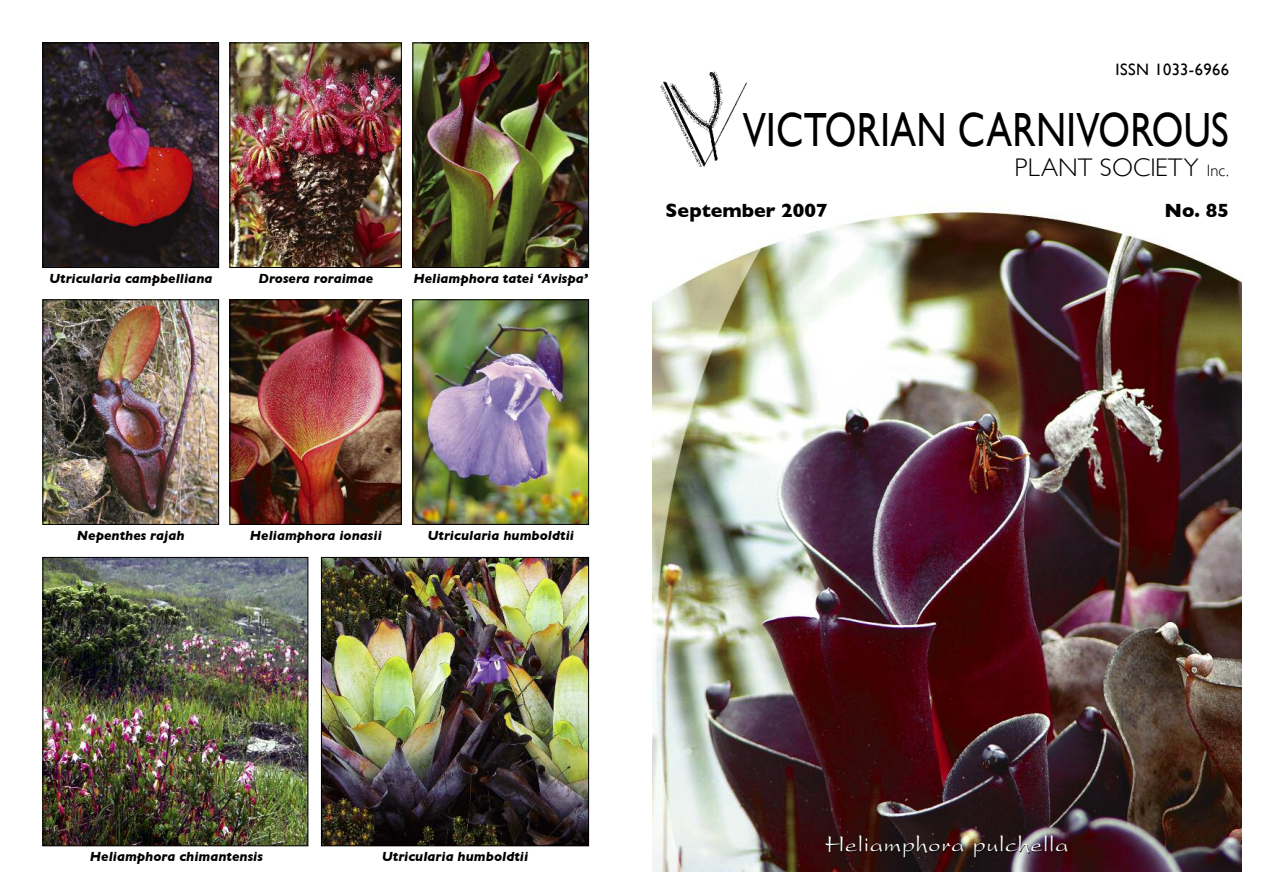
<style>
.page{position:relative;width:1263px;height:893px;background:#fff}
.page>*{position:absolute;margin:0;border:0;box-sizing:border-box;transform-origin:0 0}
.t1{font:48px "Gill Sans";letter-spacing:.01em;color:#000;scale:.8 1}
.t2{font:300 25.5px "Gill Sans";letter-spacing:.005em;color:#000}
.t3{font:24px "Present";letter-spacing:.03em;color:#fff}
.t4{font:700 19.5px "Gill Sans";color:#000}
.t5{font:16.5px "Gill Sans";letter-spacing:.025em;color:#000}
.t6{font:italic 700 13.5px "Gill Sans";color:#000}
.s1{font-size:16.5px}
</style>
<div class="page">
<img style="left:653px;top:210px;width:589px;height:662px">
<img style="left:660px;top:71px;width:87px;height:96px">
<img style="left:45px;top:45px;width:172px;height:221px">
<div style="left:43px;top:43px;width:176px;height:225px;border:1px solid #000"></div>
<img style="left:414px;top:45px;width:173px;height:221px">
<div style="left:412px;top:43px;width:177px;height:225px;border:1px solid #000"></div>
<img style="left:231px;top:45px;width:169px;height:221px">
<div style="left:229px;top:43px;width:173px;height:225px;border:1px solid #000"></div>
<img style="left:323px;top:559px;width:264px;height:285px">
<div style="left:321px;top:557px;width:268px;height:289px;border:1px solid #000"></div>
<img style="left:45px;top:559px;width:261px;height:285px">
<div style="left:43px;top:557px;width:265px;height:289px;border:1px solid #000"></div>
<img style="left:45px;top:301px;width:172px;height:222px">
<div style="left:43px;top:299px;width:176px;height:226px;border:1px solid #000"></div>
<img style="left:414px;top:301px;width:173px;height:222px">
<div style="left:412px;top:299px;width:177px;height:226px;border:1px solid #000"></div>
<img style="left:231px;top:301px;width:169px;height:222px">
<div style="left:229px;top:299px;width:173px;height:226px;border:1px solid #000"></div>
<p class="t6" style="left:49px;top:271px;width:165px">Utricularia campbelliana</p>
<p class="t6" style="left:258px;top:271px;width:116px">Drosera roraimae</p>
<p class="t6" style="left:413px;top:271px;width:176px">Heliamphora tatei ‘Avispa’</p>
<p class="t5" style="left:1115px;top:60px;width:115px">ISSN 1033-6966</p>
<h1 class="t1" style="left:743px;top:102px;width:609px">VICTORIAN CARNIVOROUS</h1>
<h2 class="t2" style="left:1014px;top:153px;width:216px">PLANT SOCIETY <span class="s1">Inc.</span></h2>
<h3 class="t4" style="left:665px;top:199px;width:164px">September 2007</h3>
<h3 class="t4" style="left:1164px;top:199px;width:66px">No. 85</h3>
<p class="t6" style="left:77px;top:528px;width:109px">Nepenthes rajah</p>
<p class="t6" style="left:250px;top:528px;width:134px">Heliamphora ionasii</p>
<p class="t6" style="left:427px;top:528px;width:148px">Utricularia humboldtii</p>
<p class="t6" style="left:90px;top:849px;width:175px">Heliamphora chimantensis</p>
<p class="t6" style="left:382px;top:849px;width:148px">Utricularia humboldtii</p>
<h3 class="t3" style="left:826px;top:835px;width:244px">Heliamphora pulchella</h3>
</div>
